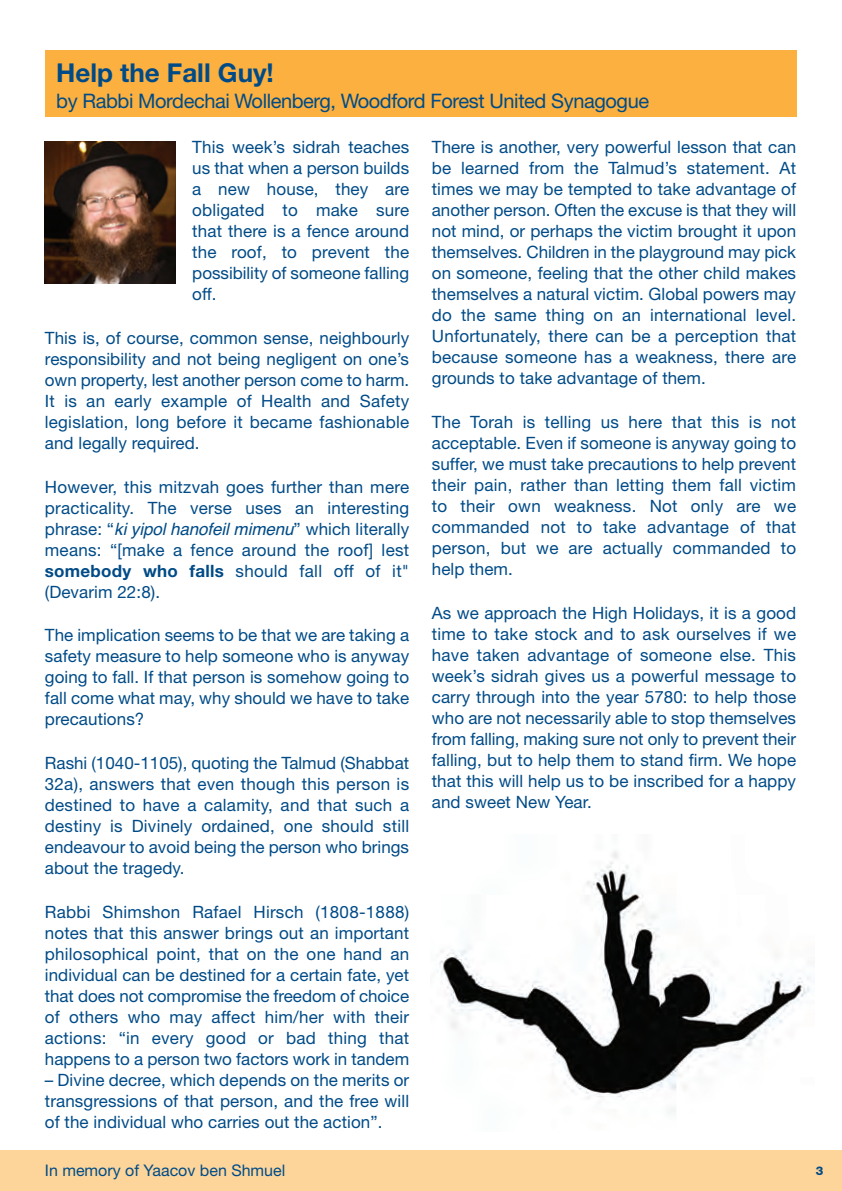
<style>
.page{position:relative;width:842px;height:1191px;background:#fff}
.page>*{position:absolute;margin:0;border:0;box-sizing:border-box;transform-origin:0 0}
.t1{font:700 26px "Helvetica Neue";color:#004b87}
.t2{font:20px "Helvetica Neue";letter-spacing:-.02em;color:#004b87}
.t3{font:17px/21px "Helvetica Neue";letter-spacing:.005em;color:#004b87;text-align:justify}
.t4{font:16px "Helvetica Neue";color:#004b87}
.t5{font:800 12px "Helvetica Neue";color:#004b87}
.s1{font-family:"Helvetica";font-style:italic}
.s2{font-weight:700}
</style>
<div class="page">
<div style="left:0;top:1150px;width:842px;height:41px;background:#fdd59a"></div>
<div style="left:45px;top:51px;width:751px;height:66px;background:#fbb03f"></div>
<img style="left:45px;top:141px;width:130px;height:142px">
<img style="left:437px;top:851px;width:374px;height:261px">
<h1 class="t1" style="left:56px;top:63px;width:219px">Help the Fall Guy!</h1>
<p class="t2" style="left:56px;top:93px;width:594px">by Rabbi Mordechai Wollenberg, Woodford Forest United Synagogue</p>
<p class="t3" style="left:192px;top:139px;width:218px">This week’s sidrah teaches us that when a person builds a new house, they are obligated to make sure that there is a fence around the roof, to prevent the possibility of someone falling off.</p>
<p class="t3" style="left:45px;top:329px;width:366px">This is, of course, common sense, neighbourly responsibility and not being negligent on one’s own property, lest another person come to harm.<br>It is an early example of Health and Safety legislation, long before it became fashionable and legally required.</p>
<p class="t3" style="left:45px;top:478px;width:366px">However, this mitzvah goes further than mere practicality. The verse uses an interesting phrase: “<span class="s1">ki yipol hanofeil mimenu</span>” which literally means: “[make a fence around the roof] lest <span class="s2">somebody who falls</span> should fall off of it" (Devarim 22:8).</p>
<p class="t3" style="left:45px;top:627px;width:366px">The implication seems to be that we are taking a safety measure to help someone who is anyway going to fall. If that person is somehow going to fall come what may, why should we have to take precautions?</p>
<p class="t3" style="left:45px;top:754px;width:366px">Rashi (1040-1105), quoting the Talmud (Shabbat 32a), answers that even though this person is destined to have a calamity, and that such a destiny is Divinely ordained, one should still endeavour to avoid being the person who brings about the tragedy.</p>
<p class="t3" style="left:45px;top:903px;width:366px">Rabbi Shimshon Rafael Hirsch (1808-1888) notes that this answer brings out an important philosophical point, that on the one hand an individual can be destined for a certain fate, yet that does not compromise the freedom of choice of others who may affect him/her with their actions: “in every good or bad thing that happens to a person two factors work in tandem</p>
<p class="t3" style="left:45px;top:1071px;width:366px">– Divine decree, which depends on the merits or transgressions of that person, and the free will of the individual who carries out the action”.</p>
<p class="t3" style="left:432px;top:138px;width:366px">There is another, very powerful lesson that can be learned from the Talmud’s statement. At times we may be tempted to take advantage of another person. Often the excuse is that they will not mind, or perhaps the victim brought it upon themselves. Children in the playground may pick on someone, feeling that the other child makes themselves a natural victim. Global powers may do the same thing on an international level.<br>Unfortunately, there can be a perception that because someone has a weakness, there are grounds to take advantage of them.</p>
<p class="t3" style="left:432px;top:413px;width:366px">The Torah is telling us here that this is not acceptable. Even if someone is anyway going to suffer, we must take precautions to help prevent their pain, rather than letting them fall victim to their own weakness. Not only are we commanded not to take advantage of that person, but we are actually commanded to help them.</p>
<p class="t3" style="left:432px;top:604px;width:366px">As we approach the High Holidays, it is a good time to take stock and to ask ourselves if we have taken advantage of someone else. This week’s sidrah gives us a powerful message to carry through into the year 5780: to help those who are not necessarily able to stop themselves from falling, making sure not only to prevent their falling, but to help them to stand firm. We hope that this will help us to be inscribed for a happy and sweet New Year.</p>
<p class="t4" style="left:45px;top:1164px;width:242px">In memory of Yaacov ben Shmuel</p>
<p class="t5" style="left:816px;top:1166px;width:9px">3</p>
</div>
